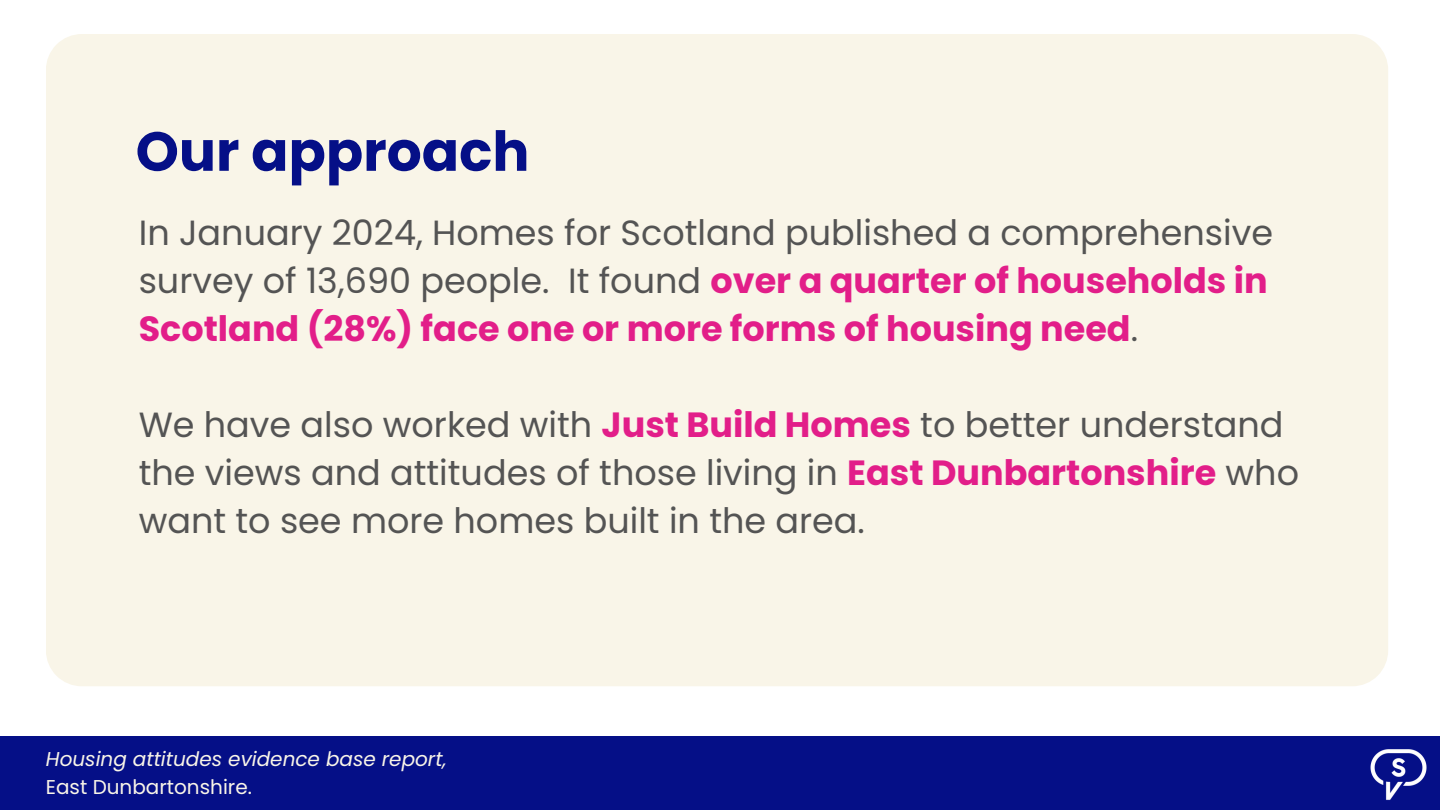
<style>
.page{position:relative;width:1440px;height:810px;background:#fff}
.page>*{position:absolute;margin:0;border:0;box-sizing:border-box;transform-origin:0 0}
.t1{font:700 55px "Poppins";color:#050f87}
.t2{font:35px/48px "Poppins";color:#545454}
.t3{font:italic 20px "Poppins";color:#f9f5e8}
.t4{font:20px "Poppins";color:#f9f5e8}
.s1{font-weight:700;color:#e21e89}
</style>
<div class="page">
<div style="left:0;top:736px;width:1440px;height:74px;background:#050f87"></div>
<img style="left:1370px;top:749px;width:57px;height:51px">
<div style="left:46px;top:34px;width:1342px;height:652px;background:#f9f5e8"></div>
<h1 class="t1" style="left:136px;top:113px;width:395px">Our approach</h1>
<h2 class="t2" style="left:139px;top:208px;width:1136px">In January 2024, Homes for Scotland published a comprehensive survey of 13,690 people. It found <span class="s1">over a quarter of households in<br>Scotland (28%) face one or more forms of housing need</span>.</h2>
<h2 class="t2" style="left:139px;top:400px;width:1162px">We have also worked with <span class="s1">Just Build Homes</span> to better understand the views and attitudes of those living in <span class="s1">East Dunbartonshire</span> who want to see more homes built in the area.</h2>
<p class="t3" style="left:46px;top:745px;width:402px">Housing attitudes evidence base report,</p>
<p class="t4" style="left:46px;top:773px;width:208px">East Dunbartonshire.</p>
</div>
